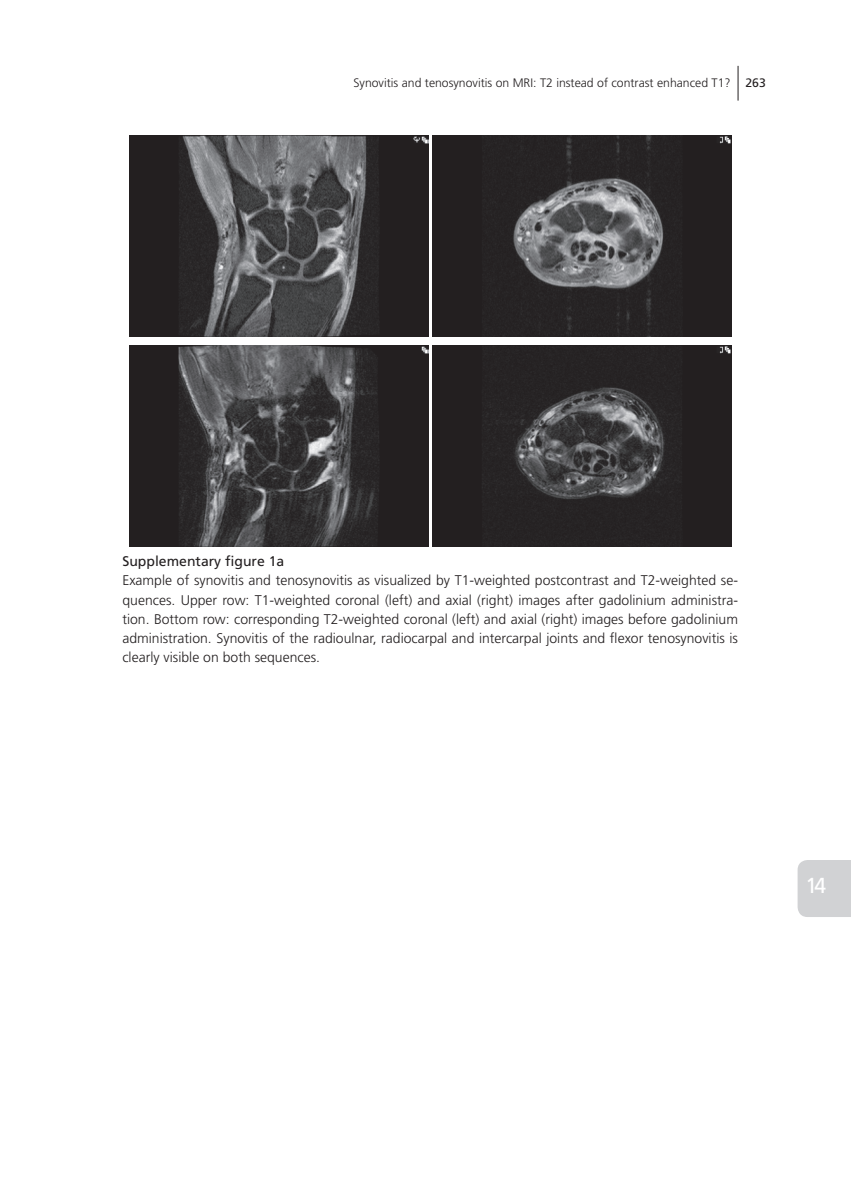
<style>
.page{position:relative;width:851px;height:1199px;background:#fff}
.page>*{position:absolute;margin:0;border:0;box-sizing:border-box;transform-origin:0 0}
.t1{font:21.7px "Frutiger LT Std";color:#fff}
.t2{font:300 14px/19.2px "Frutiger LT";color:#231f20;text-align:justify}
.t3{font:14px "Frutiger LT Std";color:#231f20}
.t4{font:300 12.25px "Frutiger LT Std";color:#231f20}
.s1{font-weight:400}
</style>
<div class="page">
<hr style="left:738px;top:66px;width:1px;height:35px;background:#231f20">
<div style="left:798px;top:860px;width:53px;height:56px;background:#d1d2d4"></div>
<img style="left:129px;top:136px;width:299px;height:200px">
<img style="left:432px;top:136px;width:299px;height:200px">
<img style="left:129px;top:345px;width:299px;height:201px">
<img style="left:432px;top:345px;width:299px;height:201px">
<p class="t4" style="left:353px;top:76px;width:414px">Synovitis and tenosynovitis on MRI: T2 instead of contrast enhanced T1? <span class="s1">263</span></p>
<p class="t3" style="left:122px;top:553px;width:163px">Supplementary figure 1a</p>
<p class="t2" style="left:122px;top:571px;width:617px">Example of synovitis and tenosynovitis as visualized by T1-weighted postcontrast and T2-weighted se&shy;quences. Upper row: T1-weighted coronal (left) and axial (right) images after gadolinium administra&shy;tion. Bottom row: corresponding T2-weighted coronal (left) and axial (right) images before gadolinium administration. Synovitis of the radioulnar, radiocarpal and intercarpal joints and flexor tenosynovitis is clearly visible on both sequences.</p>
<h1 class="t1" style="left:805px;top:872px;width:22px">14</h1>
</div>
